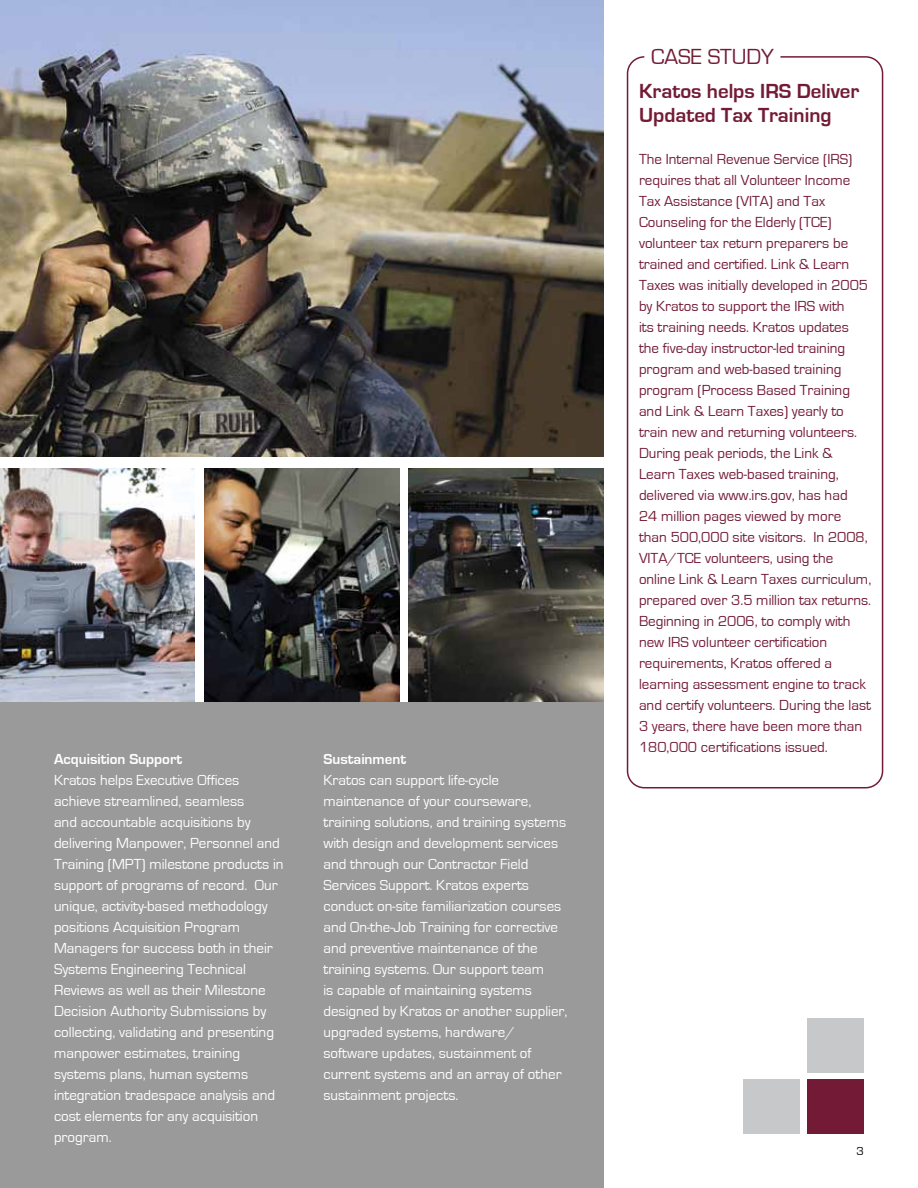
<style>
.page{position:relative;width:918px;height:1188px;background:#fff}
.page>*{position:absolute;margin:0;border:0;box-sizing:border-box;transform-origin:0 0}
.t1{font:22.5px "Eurostile";color:#731b36}
.t2{font:700 21px/24px "Eurostile";color:#731b36}
.t3{font:15px/21px "Eurostile";color:#fff}
.t4{font:15px/21px "Eurostile";color:#731b36}
.t5{font:700 15px "Eurostile";color:#fff}
.t6{font:12px "Eurostile";color:#000}
</style>
<div class="page">
<div style="left:0;top:702px;width:604px;height:486px;background:#9a9a9a"></div>
<img style="left:0;top:0;width:603px;height:456px">
<div style="left:627px;top:56px;width:256px;height:732px;border:2px solid #731b36;border-radius:17px"></div>
<div style="left:807px;top:1080px;width:57px;height:54px;background:#731b36"></div>
<div style="left:807px;top:1018px;width:57px;height:55px;background:#c7c8ca"></div>
<div style="left:743px;top:1080px;width:57px;height:54px;background:#c7c8ca"></div>
<img style="left:409px;top:468px;width:194px;height:234px">
<img style="left:0;top:468px;width:195px;height:234px">
<img style="left:204px;top:468px;width:195px;height:234px">
<p class="t5" style="left:54px;top:751px;width:130px">Acquisition Support</p>
<p class="t3" style="left:54px;top:770px;width:231px">Kratos helps Executive Offices achieve streamlined, seamless<br>and accountable acquisitions by delivering Manpower, Personnel and<br>Training (MPT) milestone products in support of programs of record. Our unique, activity-based methodology positions Acquisition Program<br>Managers for success both in their<br>Systems Engineering Technical<br>Reviews as well as their Milestone<br>Decision Authority Submissions by collecting, validating and presenting manpower estimates, training systems plans, human systems integration tradespace analysis and cost elements for any acquisition program.</p>
<p class="t5" style="left:323px;top:751px;width:84px">Sustainment</p>
<p class="t3" style="left:323px;top:770px;width:246px">Kratos can support life-cycle maintenance of your courseware, training solutions, and training systems with design and development services and through our Contractor Field Services Support. Kratos experts conduct on-site familiarization courses and On-the-Job Training for corrective and preventive maintenance of the training systems. Our support team<br>is capable of maintaining systems designed by Kratos or another supplier, upgraded systems, hardware/ software updates, sustainment of current systems and an array of other sustainment projects.</p>
<h1 class="t1" style="left:651px;top:44px;width:124px">CASE STUDY</h1>
<h2 class="t2" style="left:639px;top:79px;width:222px">Kratos helps IRS Deliver<br>Updated Tax Training</h2>
<p class="t4" style="left:639px;top:149px;width:234px">The Internal Revenue Service (IRS) requires that all Volunteer Income Tax Assistance (VITA) and Tax Counseling for the Elderly (TCE) volunteer tax return preparers be trained and certified. Link &amp; Learn Taxes was initially developed in 2005 by Kratos to support the IRS with<br>its training needs. Kratos updates the five-day instructor-led training program and web-based training program (Process Based Training and Link &amp; Learn Taxes) yearly to train new and returning volunteers.<br>During peak periods, the Link &amp; Learn Taxes web-based training, delivered via www.irs.gov, has had<br>24 million pages viewed by more than 500,000 site visitors. In 2008, VITA/TCE volunteers, using the online Link &amp; Learn Taxes curriculum, prepared over 3.5 million tax returns.<br>Beginning in 2006, to comply with new IRS volunteer certification requirements, Kratos offered a learning assessment engine to track and certify volunteers. During the last 3 years, there have been more than 180,000 certifications issued.</p>
<p class="t6" style="left:856px;top:1145px;width:9px">3</p>
</div>
